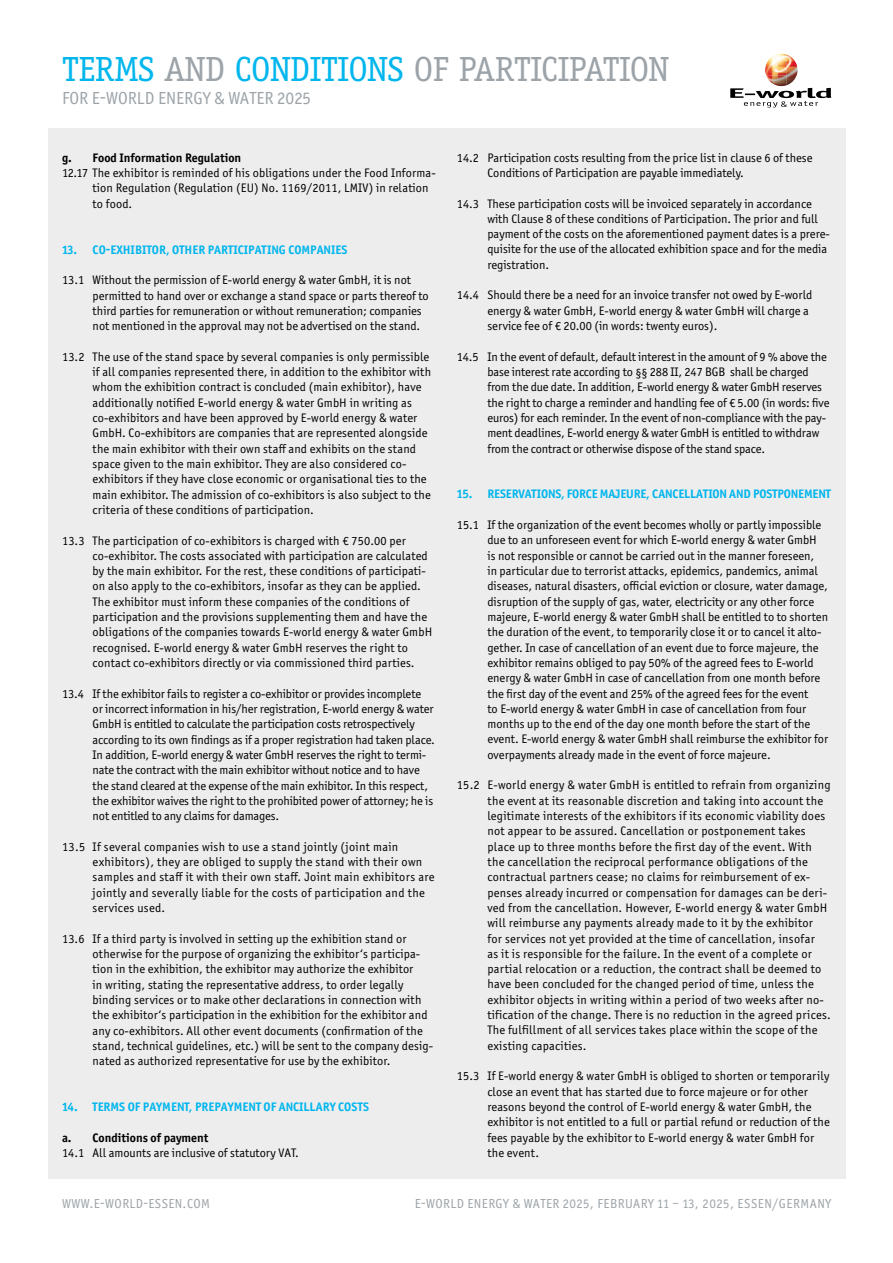
<style>
.page{position:relative;width:893px;height:1263px;background:#fff}
.page>*{position:absolute;margin:0;border:0;box-sizing:border-box;transform-origin:0 0}
.t1{font:34.95px "Officina Serif Std";letter-spacing:-.01em;color:#9da4a9}
.t2{font:17.55px "Officina Sans ITC Pro";color:#9da4a9}
.t3{font:13.2px "Officina Sans ITC Pro";letter-spacing:.03em;color:#9da4a9}
.t4{font:12.45px/15.3px "Officina Sans ITC Pro";letter-spacing:.01em;color:#000}
.t5{font:12.45px/15.3px "Officina Sans ITC Pro";letter-spacing:-.01em;color:#000}
.t6{font:700 12.45px "Officina Sans ITC Pro";color:#00b6ed}
.t7{font:700 12.45px "Officina Sans ITC Pro";color:#000}
.s1{color:#00b6ed}
</style>
<div class="page">
<div style="left:48px;top:128px;width:797px;height:1050px;background:#ededed"></div>
<img style="left:765px;top:54px;width:22px;height:21px">
<img style="left:787px;top:67px;width:11px;height:18px">
<img style="left:766px;top:75px;width:15px;height:11px">
<svg style="left:730px;top:88px;width:101px;height:19px"></svg>
<h1 class="t1" style="left:62px;top:49px;width:609px"><span class="s1">TERMS</span> AND <span class="s1">CONDITIONS</span> OF PARTICIPATION</h1>
<h2 class="t2" style="left:62px;top:88px;width:251px">FOR E-WORLD ENERGY &amp; WATER 2025</h2>
<p class="t7" style="left:62px;top:150px;width:181px">g. Food Information Regulation</p>
<p class="t4" style="left:93px;top:165px;width:345px;text-indent:-31px">12.17 The exhibitor is reminded of his obligations under the Food Informa&shy;tion Regulation (Regulation (EU) No. 1169/2011, LMIV) in relation to food.</p>
<p class="t6" style="left:62px;top:242px;width:287px">13. CO-EXHIBITOR, OTHER PARTICIPATING COMPANIES</p>
<p class="t4" style="left:93px;top:272px;width:338px;text-indent:-31px">13.1 Without the permission of E-world energy &amp; water GmbH, it is not permitted to hand over or exchange a stand space or parts thereof to third parties for remuneration or without remuneration; companies not mentioned in the approval may not be advertised on the stand.</p>
<p class="t4" style="left:93px;top:349px;width:340px;text-indent:-31px">13.2 The use of the stand space by several companies is only permissible if all companies represented there, in addition to the exhibitor with whom the exhibition contract is concluded (main exhibitor), have additionally notified E-world energy &amp; water GmbH in writing as co-exhibitors and have been approved by E-world energy &amp; water GmbH. Co-exhibitors are companies that are represented alongside the main exhibitor with their own staff and exhibits on the stand space given to the main exhibitor. They are also considered co&shy;exhibitors if they have close economic or organisational ties to the main exhibitor. The admission of co-exhibitors is also subject to the criteria of these conditions of participation.</p>
<p class="t4" style="left:93px;top:533px;width:341px;text-indent:-31px">13.3 The participation of co-exhibitors is charged with € 750.00 per co-exhibitor. The costs associated with participation are calculated by the main exhibitor. For the rest, these conditions of participati&shy;on also apply to the co-exhibitors, insofar as they can be applied.<br>The exhibitor must inform these companies of the conditions of participation and the provisions supplementing them and have the obligations of the companies towards E-world energy &amp; water GmbH recognised. E-world energy &amp; water GmbH reserves the right to contact co-exhibitors directly or via commissioned third parties.</p>
<p class="t5" style="left:93px;top:686px;width:344px;text-indent:-31px">13.4 If the exhibitor fails to register a co-exhibitor or provides incomplete<br>or incorrect information in his/her registration, E-world energy &amp; water GmbH is entitled to calculate the participation costs retrospectively according to its own findings as if a proper registration had taken place.<br>In addition, E-world energy &amp; water GmbH reserves the right to termi&shy;nate the contract with the main exhibitor without notice and to have the stand cleared at the expense of the main exhibitor. In this respect, the exhibitor waives the right to the prohibited power of attorney; he is not entitled to any claims for damages.</p>
<p class="t4" style="left:93px;top:839px;width:343px;text-indent:-31px">13.5 If several companies wish to use a stand jointly (joint main exhibitors), they are obliged to supply the stand with their own samples and staff it with their own staff. Joint main exhibitors are jointly and severally liable for the costs of participation and the services used.</p>
<p class="t4" style="left:93px;top:931px;width:342px;text-indent:-31px">13.6 If a third party is involved in setting up the exhibition stand or otherwise for the purpose of organizing the exhibitor‘s participa&shy;tion in the exhibition, the exhibitor may authorize the exhibitor<br>in writing, stating the representative address, to order legally binding services or to make other declarations in connection with the exhibitor‘s participation in the exhibition for the exhibitor and any co-exhibitors. All other event documents (confirmation of the stand, technical guidelines, etc.) will be sent to the company desig&shy;nated as authorized representative for use by the exhibitor.</p>
<p class="t6" style="left:62px;top:1099px;width:308px">14. TERMS OF PAYMENT, PREPAYMENT OF ANCILLARY COSTS</p>
<p class="t7" style="left:62px;top:1130px;width:148px">a. Conditions of payment</p>
<p class="t4" style="left:62px;top:1145px;width:238px">14.1 All amounts are inclusive of statutory VAT.</p>
<p class="t4" style="left:487px;top:150px;width:327px;text-indent:-31px">14.2 Participation costs resulting from the price list in clause 6 of these<br>Conditions of Participation are payable immediately.</p>
<p class="t4" style="left:487px;top:196px;width:344px;text-indent:-31px">14.3 These participation costs will be invoiced separately in accordance with Clause 8 of these conditions of Participation. The prior and full payment of the costs on the aforementioned payment dates is a prere&shy;quisite for the use of the allocated exhibition space and for the media registration.</p>
<p class="t4" style="left:487px;top:287px;width:326px;text-indent:-31px">14.4 Should there be a need for an invoice transfer not owed by E-world energy &amp; water GmbH, E-world energy &amp; water GmbH will charge a service fee of € 20.00 (in words: twenty euros).</p>
<p class="t5" style="left:487px;top:349px;width:343px;text-indent:-31px">14.5 In the event of default, default interest in the amount of 9 % above the base interest rate according to §§ 288 II, 247 BGB shall be charged from the due date. In addition, E-world energy &amp; water GmbH reserves the right to charge a reminder and handling fee of € 5.00 (in words: five euros) for each reminder. In the event of non-compliance with the pay&shy;ment deadlines, E-world energy &amp; water GmbH is entitled to withdraw from the contract or otherwise dispose of the stand space.</p>
<p class="t6" style="left:457px;top:486px;width:376px">15. RESERVATIONS, FORCE MAJEURE, CANCELLATION AND POSTPONEMENT</p>
<p class="t4" style="left:487px;top:517px;width:342px;text-indent:-31px">15.1 If the organization of the event becomes wholly or partly impossible due to an unforeseen event for which E-world energy &amp; water GmbH<br>is not responsible or cannot be carried out in the manner foreseen,<br>in particular due to terrorist attacks, epidemics, pandemics, animal diseases, natural disasters, official eviction or closure, water damage, disruption of the supply of gas, water, electricity or any other force majeure, E-world energy &amp; water GmbH shall be entitled to to shorten the duration of the event, to temporarily close it or to cancel it alto&shy;gether. In case of cancellation of an event due to force majeure, the exhibitor remains obliged to pay 50% of the agreed fees to E-world energy &amp; water GmbH in case of cancellation from one month before the first day of the event and 25% of the agreed fees for the event<br>to E-world energy &amp; water GmbH in case of cancellation from four months up to the end of the day one month before the start of the event. E-world energy &amp; water GmbH shall reimburse the exhibitor for overpayments already made in the event of force majeure.</p>
<p class="t4" style="left:487px;top:777px;width:345px;text-indent:-31px">15.2 E-world energy &amp; water GmbH is entitled to refrain from organizing the event at its reasonable discretion and taking into account the legitimate interests of the exhibitors if its economic viability does not appear to be assured. Cancellation or postponement takes place up to three months before the first day of the event. With the cancellation the reciprocal performance obligations of the contractual partners cease; no claims for reimbursement of ex&shy;penses already incurred or compensation for damages can be deri&shy;ved from the cancellation. However, E-world energy &amp; water GmbH will reimburse any payments already made to it by the exhibitor<br>for services not yet provided at the time of cancellation, insofar<br>as it is responsible for the failure. In the event of a complete or partial relocation or a reduction, the contract shall be deemed to have been concluded for the changed period of time, unless the exhibitor objects in writing within a period of two weeks after no&shy;tification of the change. There is no reduction in the agreed prices.<br>The fulfillment of all services takes place within the scope of the existing capacities.</p>
<p class="t4" style="left:487px;top:1068px;width:344px;text-indent:-31px">15.3 If E-world energy &amp; water GmbH is obliged to shorten or temporarily close an event that has started due to force majeure or for other reasons beyond the control of E-world energy &amp; water GmbH, the exhibitor is not entitled to a full or partial refund or reduction of the fees payable by the exhibitor to E-world energy &amp; water GmbH for the event.</p>
<p class="t3" style="left:62px;top:1196px;width:149px">WWW.E-WORLD-ESSEN.COM</p>
<p class="t3" style="left:415px;top:1196px;width:418px">E-WORLD ENERGY &amp; WATER 2025, FEBRUARY 11 – 13, 2025, ESSEN/GERMANY</p>
</div>
